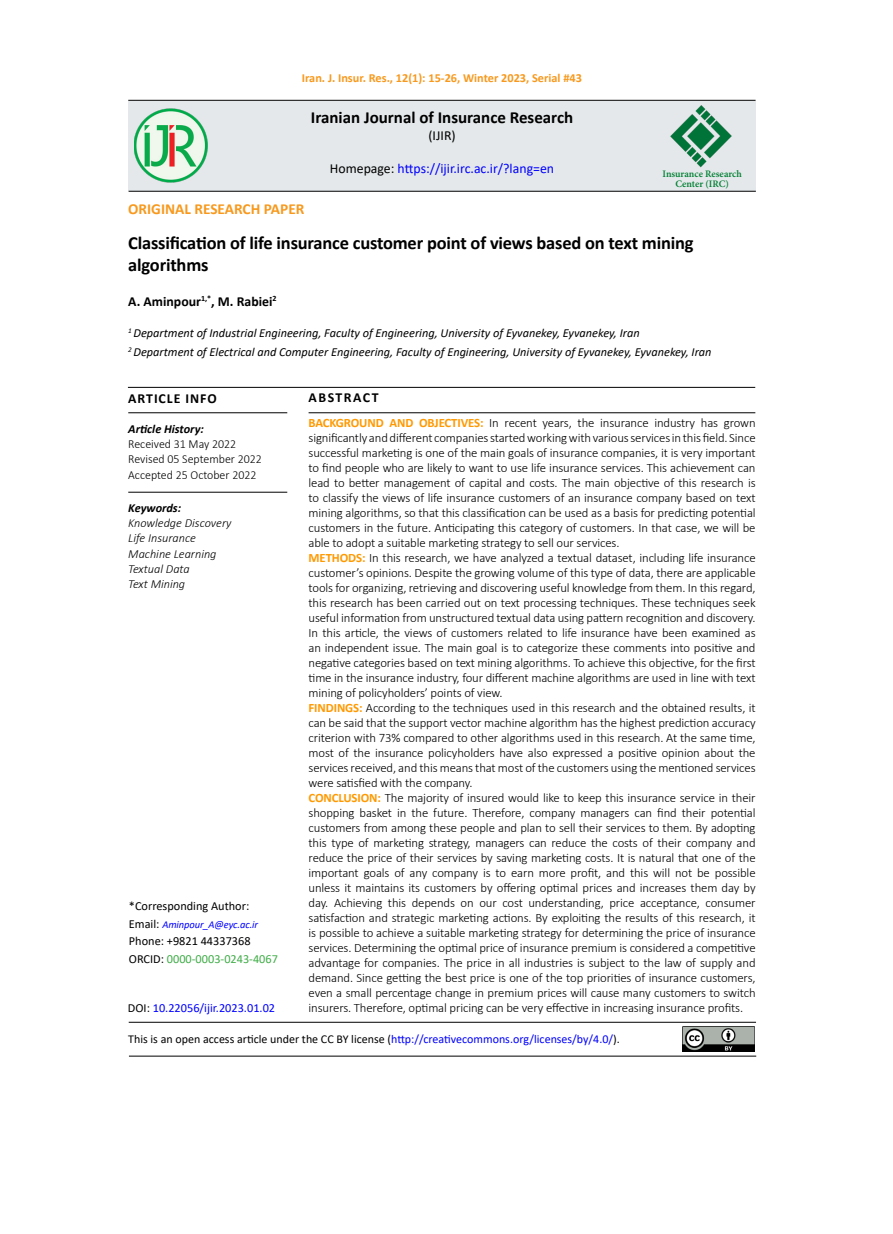
<style>
.page{position:relative;width:893px;height:1234px;background:#fff}
.page>*{position:absolute;margin:0;border:0;box-sizing:border-box;transform-origin:0 0}
.t1{font:700 18.45px/22.2px "Calibri";letter-spacing:-.01em;color:#000}
.t2{font:700 16.95px "Calibri";color:#000}
.t3{font:700 15.3px "Calibri";color:#f8991d}
.t4{font:13.8px "Calibri";color:#00f}
.t5{font:700 13.8px "Calibri";color:#000}
.t6{font:700 13.8px "Calibri";letter-spacing:.065em;color:#000}
.t7{font:700 13.8px "Calibri";letter-spacing:.11em;color:#000}
.t8{font:13.8px "Calibri";color:#000}
.t9{font:300 12.75px/15px "Calibri";letter-spacing:-.01em;color:#000}
.t10{font:italic 12.3px "Calibri";color:#000}
.t11{font:12.3px/17.7px "Calibri";color:#000}
.t12{font:italic 300 12.3px/15.3px "Calibri";color:#000}
.t13{font:300 12.3px/15.3px "Calibri";color:#000}
.t14{font:700 12.3px "Calibri";color:#f8991d}
.t15{font:12.3px "Calibri";color:#00f}
.t16{font:italic 700 12.3px "Calibri";color:#000}
.t17{font:12px "Calibri";color:#000}
.t18{font:italic 10.5px "Calibri";letter-spacing:-.01em;color:#00f}
.t19{font:600 9.9px/9.9px "Minion Pro";letter-spacing:-.005em;color:#007f32;text-align:center}
.t20{font:700 8.1px "Calibri";color:#000}
.t21{font:italic 7.2px "Calibri";color:#000}
.s1{color:#000}
.s2{color:#41ad49}
.s3{font-weight:700;color:#f90}
.s4{color:#00f}
</style>
<div class="page">
<hr style="left:128px;top:100px;width:628px;height:1px;background:#000">
<div style="left:129px;top:101px;width:627px;height:90px;background:#e4e8ea"></div>
<hr style="left:128px;top:412px;width:159px;height:1px;background:#000">
<hr style="left:309px;top:412px;width:446px;height:1px;background:#000">
<hr style="left:128px;top:491px;width:159px;height:1px;background:#000">
<hr style="left:128px;top:387px;width:627px;height:1px;background:#000">
<hr style="left:129px;top:1021px;width:627px;height:1px;background:#000">
<hr style="left:129px;top:191px;width:627px;height:1px;background:#000">
<img style="left:134px;top:108px;width:74px;height:75px">
<img style="left:670px;top:105px;width:62px;height:63px">
<img style="left:682px;top:1026px;width:72px;height:25px">
<hr style="left:129px;top:1055px;width:627px;height:1px;background:#000">
<p class="t14" style="left:302px;top:69px;width:282px">Iran .J. Insur. Res., 12 : )1( 15-26, Winter 2023, Serial #43</p>
<h2 class="t2" style="left:311px;top:105px;width:264px">Iranian Journal of Insurance Research</h2>
<p class="t8" style="left:428px;top:125px;width:29px">(IJIR(</p>
<p class="t4" style="left:330px;top:158px;width:226px"><span class="s1">Homepage:</span> https://ijir.irc.ac ?/i r. lang=en</p>
<p class="t19" style="left:662px;top:168px;width:81px">Insurance Research<br>Center (IRC(</p>
<p class="t3" style="left:128px;top:198px;width:178px">ORIGINAL RESEARCH PAPER</p>
<h1 class="t1" style="left:128px;top:231px;width:567px">Classification of life insurance customer point of views based on text mining algorithms</h1>
<p class="t20" style="left:272px;top:292px;width:6px">2</p>
<p class="t5" style="left:128px;top:291px;width:146px">A. Aminpour M,<sup>*</sup> . Rabiei</p>
<p class="t20" style="left:201px;top:292px;width:8px">1,</p>
<p class="t10" style="left:134px;top:324px;width:508px">Department of Industrial Engineering, Faculty of Engineering, University of Eyvanekey, Eyvanekey, Iran</p>
<p class="t21" style="left:128px;top:325px;width:5px">1</p>
<p class="t21" style="left:128px;top:344px;width:5px">2</p>
<p class="t10" style="left:134px;top:343px;width:580px">Department of Electrical and Computer Engineering, Faculty of Engineering, University of Eyvanekey, Eyvanekey, Iran</p>
<p class="t6" style="left:128px;top:388px;width:90px">ARTICLE INFO</p>
<p class="t16" style="left:128px;top:420px;width:77px">Article History:</p>
<p class="t13" style="left:128px;top:436px;width:135px">Received 31 May 2022<br>Revised 05 September 2022<br>Accepted 25 October 2022</p>
<p class="t16" style="left:128px;top:499px;width:54px">Keywords:</p>
<p class="t12" style="left:128px;top:515px;width:105px">Knowledge Discovery<br>Life Insurance<br>Machine Learning<br>Textual Data<br>Text Mining</p>
<p class="t11" style="left:129px;top:896px;width:122px">*Corresponding Author:</p>
<p class="t18" style="left:162px;top:916px;width:97px">Aminpour @A _ eyc.ac i r.</p>
<p class="t11" style="left:129px;top:914px;width:151px">Email:<br>Phone: +9821 44337368<br>ORCID: <span class="s2">0000-0003-0243-4067</span></p>
<p class="t15" style="left:128px;top:999px;width:149px"><span class="s1">DOI:</span> 10.22056/ijir.2023.01.02</p>
<p class="t7" style="left:309px;top:387px;width:72px">ABSTRACT</p>
<p class="t9" style="left:309px;top:415px;width:449px"><span class="s3">BACKGROUND AND OBJECTIVES:</span> In recent years, the insurance industry has grown significantlyanddifferentcompaniesstartedworkingwithvariousservicesinthisfield.Since successful marketing is one of the main goals of insurance companies isit, very important to find people who are likely to want to use life insurance services. This achievement can lead to better management of capital and costs. The main objective of this research is to classify the views of life insurance customers of an insurance company based on text mining algorithms so, that this classification can be used as a basis for predicting potential customers in the future. Anticipating this category of customers In. that case, we will be able to adopt a suitable marketing strategy to sell our services.<br><span class="s3">METHODS</span> In<span class="s3">:</span> this research, we have analyzed a textual dataset, including life insurance customer s’ opinions. Despite the growing volume of this type of data, there are applicable tools for organizing, retrieving and discovering useful knowledge from them In. this regard, this research has been carried out on text processing techniques. These techniques seek useful information from unstructured textual data using pattern recognition and discovery.<br>In this article, the views of customers related to life insurance have been examined as an independent issue. The main goal is to categorize these comments into positive and negative categories based on text mining algorithms To. achieve this objective, for the first time in the insurance industry, four different machine algorithms are used in line with text mining of policyholders’ points of view.<br><span class="s3">FINDINGS:</span> According to the techniques used in this research and the obtained results it, can be said that the support vector machine algorithm has the highest prediction accuracy criterion with 73% compared to other algorithms used in this research. At the same time, most of the insurance policyholders have also expressed a positive opinion about the services received, and this means that most of the customers using the mentioned services were satisfied with the company.<br><span class="s3">CONCLUSION:</span> The majority of insured would like to keep this insurance service in their shopping basket in the future. Therefore, company managers can find their potential customers from among these people and plan to sell their services to them. By adopting this type of marketing strategy, managers can reduce the costs of their company and reduce the price of their services by saving marketing costs isIt. natural that one of the important goals of any company is to earn more profit, and this will not be possible unless it maintains its customers by offering optimal prices and increases them day by day. Achieving this depends on our cost understanding, price acceptance, consumer satisfaction and strategic marketing actions. By exploiting the results of this research it, is possible to achieve a suitable marketing strategy for determining the price of insurance services. Determining the optimal price of insurance premium is considered a competitive advantage for companies. The price in all industries is subject to the law of supply and demand. Since getting the best price is one of the top priorities of insurance customers, even a small percentage change in premium prices will cause many customers to switch insurers. Therefore, optimal pricing can be very effective in increasing insurance profits.</p>
<p class="t17" style="left:128px;top:1030px;width:493px">This is an open access article under the CC BY license (<span class="s4">http://creativecommons.org/licenses/by/4.0/</span> .(</p>
</div>
